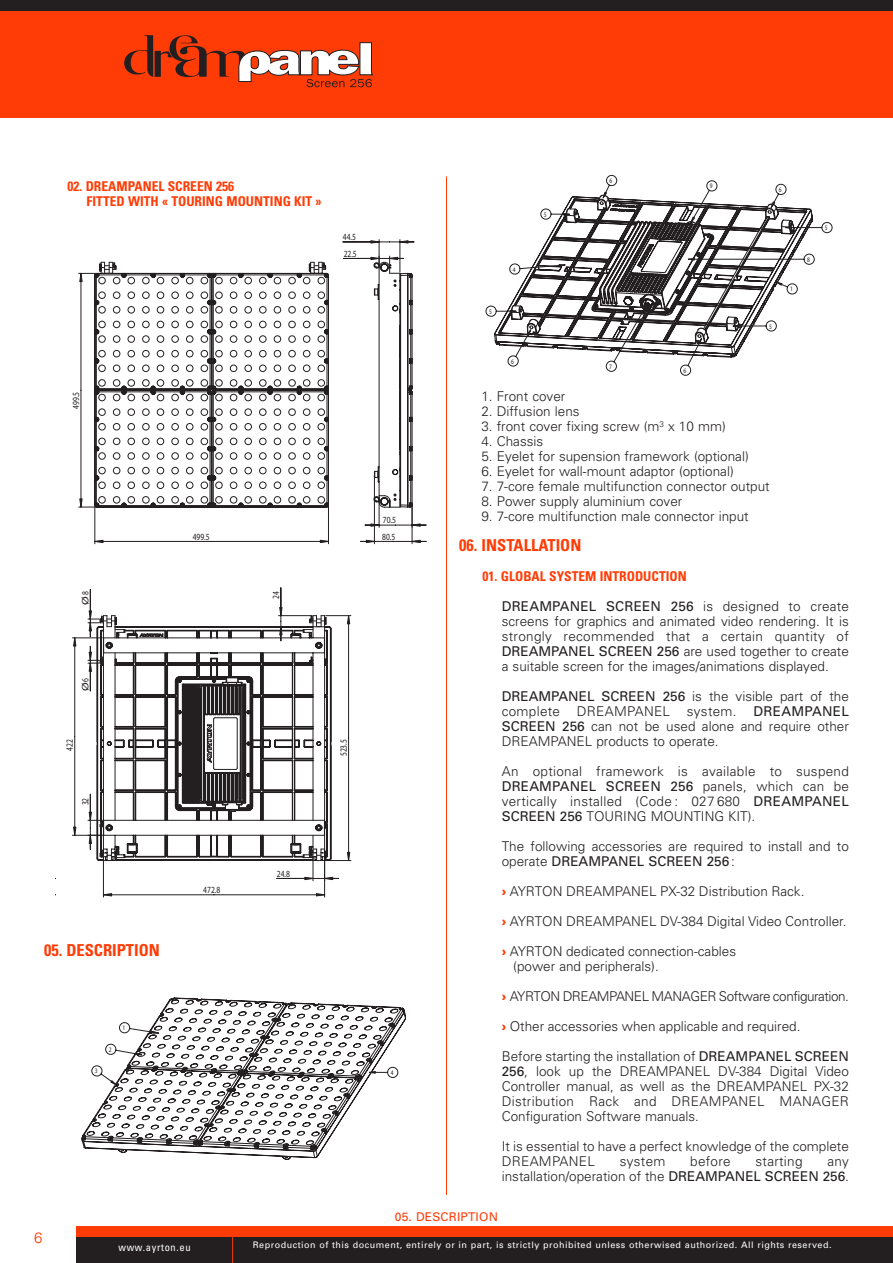
<style>
.page{position:relative;width:893px;height:1263px;background:#fff}
.page>*{position:absolute;margin:0;border:0;box-sizing:border-box;transform-origin:0 0}
.t1{font:700 condensed 16.5px "Univers";color:#ff3c06}
.t2{font:300 15px "Univers";color:#ff3c06}
.t3{font:300 13.5px/15px "Univers";color:#231f20;text-align:justify}
.t4{font:700 condensed 13.5px/15px "Univers";color:#ff3c06}
.t5{font:300 13.5px "Univers";letter-spacing:-.035em;color:#231f20}
.t6{font:300 13.5px "Univers";letter-spacing:.02em;color:#231f20}
.t7{font:12px "Univers";letter-spacing:.015em;color:#ff3c06}
.t8{font:condensed 10.5px "Univers";letter-spacing:.06em;color:#fff}
.t9{font:9.45px/16.4px "Myriad";color:#231f20;scale:.8 1}
.t10{font:9.45px "Myriad";color:#231f20;scale:1.33 1}
.t11{font:9px "Univers";letter-spacing:.055em;color:#fff}
.t12{font:6.9px "Myriad";color:#231f20;scale:.8 1}
.s1{font-weight:400}
.s2{font-weight:900;color:#ff3c06}
</style>
<div class="page">
<div style="left:0;top:9px;width:893px;height:108px;background:#ff3c06"></div>
<div style="left:0;top:0;width:893px;height:10px;background:#231f20"></div>
<hr style="left:446px;top:176px;width:1px;height:1019px;background:#ff3c06">
<svg style="left:486px;top:175px;width:346px;height:200px"></svg>
<svg style="left:494px;top:192px;width:319px;height:166px"></svg>
<svg style="left:162px;top:998px;width:243px;height:13px"></svg>
<svg style="left:82px;top:1011px;width:324px;height:148px"></svg>
<hr style="left:324px;top:850px;width:1px;height:47px;background:#231f20">
<svg style="left:317px;top:893px;width:9px;height:4px"></svg>
<hr style="left:277px;top:878px;width:42px;height:1px;background:#231f20">
<svg style="left:319px;top:877px;width:20px;height:3px"></svg>
<svg style="left:55px;top:865px;width:262px;height:32px"></svg>
<svg style="left:88px;top:588px;width:263px;height:277px"></svg>
<svg style="left:72px;top:627px;width:259px;height:233px"></svg>
<svg style="left:94px;top:511px;width:333px;height:33px"></svg>
<hr style="left:412px;top:504px;width:1px;height:40px;background:#231f20">
<hr style="left:374px;top:476px;width:1px;height:68px;background:#231f20">
<hr style="left:393px;top:541px;width:33px;height:1px;background:#231f20">
<hr style="left:360px;top:541px;width:33px;height:1px;background:#231f20">
<svg style="left:408px;top:540px;width:18px;height:3px"></svg>
<svg style="left:360px;top:540px;width:19px;height:3px"></svg>
<hr style="left:343px;top:242px;width:46px;height:1px;background:#231f20">
<hr style="left:344px;top:258px;width:40px;height:1px;background:#231f20">
<svg style="left:365px;top:239px;width:62px;height:288px"></svg>
<svg style="left:365px;top:264px;width:48px;height:244px"></svg>
<svg style="left:79px;top:262px;width:250px;height:249px"></svg>
<div style="left:77px;top:1234px;width:816px;height:29px;background:#231f20"></div>
<div style="left:77px;top:1226px;width:816px;height:10px;background:#ff3c06"></div>
<svg style="left:232px;top:1236px;width:1px;height:27px"></svg>
<svg style="left:124px;top:35px;width:249px;height:52px"></svg>
<p class="t4" style="left:87px;top:180px;width:236px;text-indent:-19px">02. DREAMPANEL SCREEN 256<br>FITTED WITH « TOURING MOUNTING KIT »</p>
<p class="t9" style="left:343px;top:229px;width:19px">44.5<br>22.5</p>
<p class="t9" style="left:69px;top:409px;width:23px;rotate:-90deg">499.5</p>
<p class="t10" style="left:82px;top:605px;width:11px;rotate:-90deg">Ø8</p>
<p class="t10" style="left:82px;top:691px;width:11px;rotate:-90deg">Ø6</p>
<p class="t9" style="left:62px;top:751px;width:16px;rotate:-90deg">422</p>
<p class="t9" style="left:78px;top:805px;width:11px;rotate:-90deg">32</p>
<p class="t1" style="left:44px;top:944px;width:117px">05. DESCRIPTION</p>
<p class="t12" style="left:109px;top:1047px;width:5px">2</p>
<p class="t12" style="left:123px;top:1025px;width:5px">1</p>
<p class="t9" style="left:193px;top:529px;width:23px">499.5</p>
<p class="t9" style="left:203px;top:882px;width:23px">472.8</p>
<p class="t9" style="left:269px;top:599px;width:11px;rotate:-90deg">24</p>
<p class="t9" style="left:382px;top:513px;width:19px">70.5<br>80.5</p>
<p class="t9" style="left:277px;top:866px;width:18px">24.8</p>
<p class="t9" style="left:336px;top:756px;width:23px;rotate:-90deg">523.5</p>
<p class="t12" style="left:95px;top:1068px;width:5px">3</p>
<p class="t12" style="left:391px;top:1070px;width:5px">4</p>
<p class="t12" style="left:489px;top:309px;width:5px">5</p>
<p class="t12" style="left:513px;top:267px;width:5px">4</p>
<p class="t12" style="left:511px;top:359px;width:5px">6</p>
<p class="t12" style="left:544px;top:212px;width:5px">5</p>
<p class="t12" style="left:610px;top:178px;width:5px">6</p>
<p class="t12" style="left:609px;top:364px;width:5px">7</p>
<p class="t12" style="left:710px;top:184px;width:5px">9</p>
<p class="t12" style="left:683px;top:368px;width:5px">6</p>
<p class="t12" style="left:779px;top:187px;width:5px">6</p>
<p class="t12" style="left:769px;top:324px;width:5px">5</p>
<p class="t12" style="left:790px;top:287px;width:5px">1</p>
<p class="t12" style="left:807px;top:257px;width:5px">8</p>
<p class="t12" style="left:825px;top:225px;width:5px">5</p>
<p class="t3" style="left:481px;top:389px;width:86px">1. Front cover</p>
<p class="t3" style="left:481px;top:404px;width:100px">2. Diffusion lens</p>
<p class="t3" style="left:481px;top:419px;width:246px">3. front cover fixing screw (m<sup>3</sup> x 10 mm)</p>
<p class="t3" style="left:481px;top:434px;width:63px">4. Chassis</p>
<p class="t3" style="left:481px;top:449px;width:269px">5. Eyelet for supension framework (optional)</p>
<p class="t3" style="left:481px;top:464px;width:254px">6. Eyelet for wall-mount adaptor (optional)</p>
<p class="t3" style="left:481px;top:479px;width:290px">7. 7-core female multifunction connector output</p>
<p class="t3" style="left:481px;top:494px;width:203px">8. Power supply aluminium cover</p>
<p class="t3" style="left:481px;top:509px;width:269px">9. 7-core multifunction male connector input</p>
<p class="t1" style="left:459px;top:539px;width:124px">06. INSTALLATION</p>
<p class="t4" style="left:483px;top:570px;width:206px">01. GLOBAL SYSTEM INTRODUCTION</p>
<p class="t3" style="left:502px;top:599px;width:349px"><span class="s1">DREAMPANEL SCREEN 256</span> is designed to create screens for graphics and animated video rendering. It is strongly recommended that a certain quantity of <span class="s1">DREAMPANEL SCREEN 256</span> are used together to create a suitable screen for the images/animations displayed.</p>
<p class="t3" style="left:502px;top:689px;width:349px"><span class="s1">DREAMPANEL SCREEN 256</span> is the visible part of the complete DREAMPANEL system. <span class="s1">DREAMPANEL SCREEN 256</span> can not be used alone and require other DREAMPANEL products to operate.</p>
<p class="t3" style="left:502px;top:764px;width:349px">An optional framework is available to suspend <span class="s1">DREAMPANEL SCREEN 256</span> panels, which can be vertically installed (Code : 027 680 <span class="s1">DREAMPANEL SCREEN 256</span> TOURING MOUNTING KIT).</p>
<p class="t3" style="left:502px;top:839px;width:349px">The following accessories are required to install and to operate <span class="s1">DREAMPANEL SCREEN 256</span>:</p>
<p class="t3" style="left:502px;top:884px;width:304px"><span class="s2">›</span> AYRTON DREAMPANEL PX-32 Distribution Rack.</p>
<p class="t3" style="left:502px;top:914px;width:346px"><span class="s2">›</span> AYRTON DREAMPANEL DV-384 Digital Video Controller.</p>
<p class="t3" style="left:513px;top:944px;width:224px;text-indent:-11px"><span class="s2">›</span> AYRTON dedicated connection-cables (power and peripherals).</p>
<p class="t5" style="left:502px;top:991px;width:349px"><span class="s2">›</span> AYRTON DREAMPANEL MANAGER Software configuration.</p>
<p class="t3" style="left:502px;top:1019px;width:300px"><span class="s2">›</span> Other accessories when applicable and required.</p>
<p class="t3" style="left:502px;top:1049px;width:349px">Before starting the installation of <span class="s1">DREAMPANEL SCREEN 256</span>, look up the DREAMPANEL DV-384 Digital Video Controller manual, as well as the DREAMPANEL PX-32<br>Distribution Rack and DREAMPANEL MANAGER Configuration Software manuals.</p>
<p class="t3" style="left:502px;top:1139px;width:349px">It is essential to have a perfect knowledge of the complete<br>DREAMPANEL</p>
<p class="t3" style="left:620px;top:1154px;width:47px">system</p>
<p class="t3" style="left:690px;top:1154px;width:42px">before</p>
<p class="t6" style="left:755px;top:1156px;width:49px">starting</p>
<p class="t3" style="left:502px;top:1154px;width:349px;text-align:right">any<br>installation/operation of the <span class="s1">DREAMPANEL SCREEN 256</span>.</p>
<p class="t2" style="left:34px;top:1232px;width:10px">6</p>
<p class="t7" style="left:395px;top:1212px;width:105px">05. DESCRIPTION</p>
<p class="t8" style="left:118px;top:1243px;width:74px">www.ayrton.eu</p>
<p class="t11" style="left:253px;top:1242px;width:580px">Reproduction of this document, entirely or in part, is strictly prohibited unless otherwised authorized. All rights reserved.</p>
</div>
